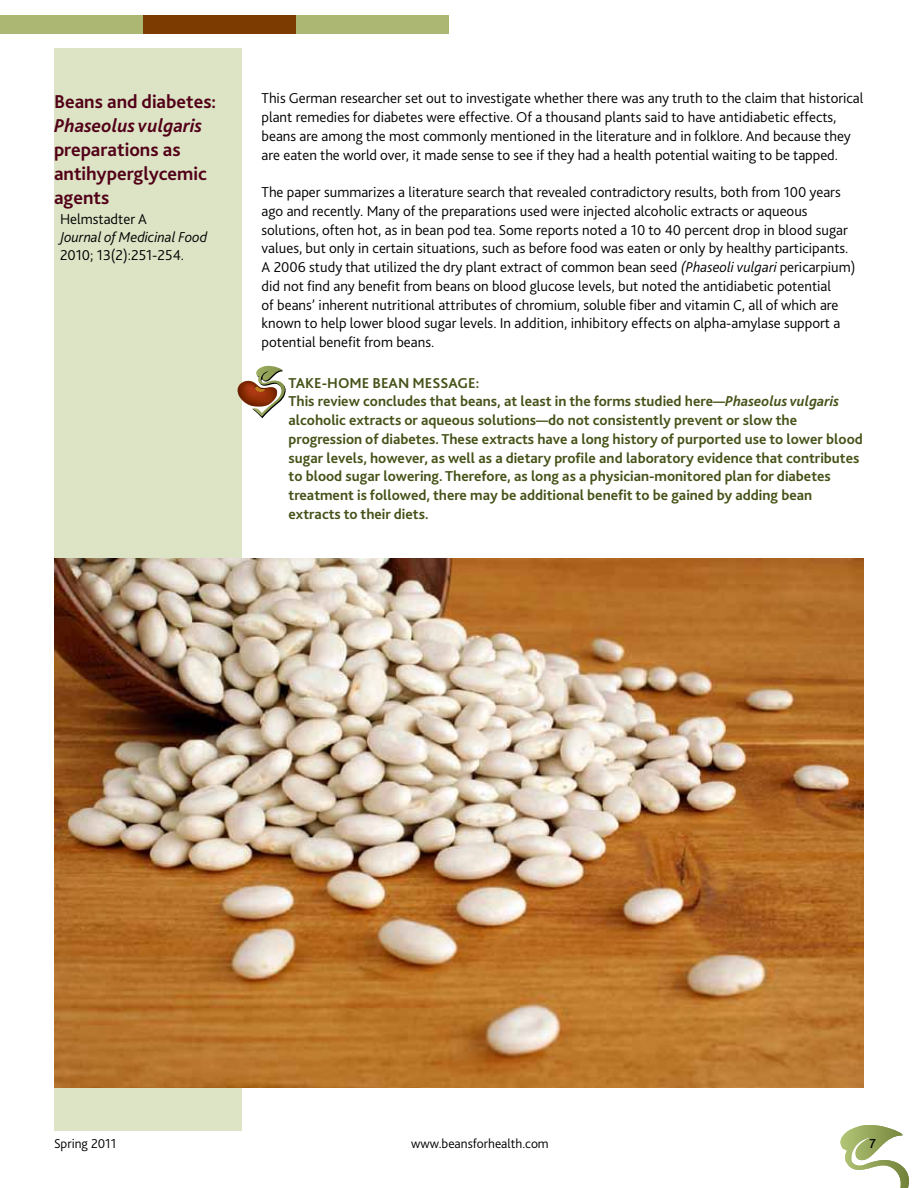
<style>
.page{position:relative;width:918px;height:1188px;background:#fff}
.page>*{position:absolute;margin:0;border:0;box-sizing:border-box;transform-origin:0 0}
.t1{font:700 19.5px/24px "Bliss 2";color:#520018}
.t2{font:italic 700 19.5px "Bliss 2";color:#520018}
.t3{font:300 15px/18.8px "Bliss 2";color:#000}
.t4{font:700 15px/18.8px "Bliss 2";color:#455218}
.t5{font:italic 300 15px "Bliss 2";color:#000}
.t6{font:300 13.5px "Bliss 2";color:#000}
.t7{font:500 13.5px "Bliss 2";color:#000}
.s1{font-style:italic}
</style>
<div class="page">
<svg style="left:840px;top:1125px;width:69px;height:63px"></svg>
<div style="left:54px;top:48px;width:187px;height:1083px;background:#dce4c5"></div>
<div style="left:296px;top:15px;width:153px;height:19px;background:#adb774"></div>
<div style="left:142px;top:15px;width:154px;height:19px;background:#7c3b00"></div>
<div style="left:0;top:15px;width:143px;height:19px;background:#adb774"></div>
<img style="left:237px;top:381px;width:15px;height:26px">
<svg style="left:252px;top:366px;width:34px;height:52px"></svg>
<img style="left:54px;top:558px;width:810px;height:529px">
<h1 class="t1" style="left:54px;top:89px;width:164px">Beans and diabetes:</h1>
<h1 class="t2" style="left:54px;top:113px;width:150px">Phaseolus vulgaris</h1>
<h1 class="t1" style="left:54px;top:137px;width:154px">preparations as antihyperglycemic agents</h1>
<p class="t3" style="left:60px;top:209px;width:88px">Helmstadter A</p>
<p class="t5" style="left:60px;top:227px;width:149px">Journal of Medicinal Food</p>
<p class="t3" style="left:60px;top:245px;width:126px">2010; 13(2):251-254.</p>
<p class="t3" style="left:262px;top:89px;width:603px">This German researcher set out to investigate whether there was any truth to the claim that historical plant remedies for diabetes were effective. Of a thousand plants said to have antidiabetic effects, beans are among the most commonly mentioned in the literature and in folklore. And because they are eaten the world over, it made sense to see if they had a health potential waiting to be tapped.</p>
<p class="t3" style="left:262px;top:183px;width:596px">The paper summarizes a literature search that revealed contradictory results, both from 100 years ago and recently. Many of the preparations used were injected alcoholic extracts or aqueous solutions, often hot, as in bean pod tea. Some reports noted a 10 to 40 percent drop in blood sugar values, but only in certain situations, such as before food was eaten or only by healthy participants.<br>A 2006 study that utilized the dry plant extract of common bean seed <span class="s1">(Phaseoli vulgari</span> pericarpium) did not find any benefit from beans on blood glucose levels, but noted the antidiabetic potential<br>of beans’ inherent nutritional attributes of chromium, soluble fiber and vitamin C, all of which are known to help lower blood sugar levels. In addition, inhibitory effects on alpha-amylase support a potential benefit from beans.</p>
<p class="t4" style="left:289px;top:373px;width:576px">TAKE-HOME BEAN MESSAGE:<br>This review concludes that beans, at least in the forms studied here—<span class="s1">Phaseolus vulgaris </span>alcoholic extracts or aqueous solutions—do not consistently prevent or slow the progression of diabetes. These extracts have a long history of purported use to lower blood sugar levels, however, as well as a dietary profile and laboratory evidence that contributes to blood sugar lowering. Therefore, as long as a physician-monitored plan for diabetes treatment is followed, there may be additional benefit to be gained by adding bean extracts to their diets.</p>
<p class="t6" style="left:54px;top:1135px;width:64px">Spring 2011</p>
<p class="t6" style="left:411px;top:1135px;width:139px">www.beansforhealth.com</p>
<p class="t7" style="left:869px;top:1135px;width:8px">7</p>
</div>
